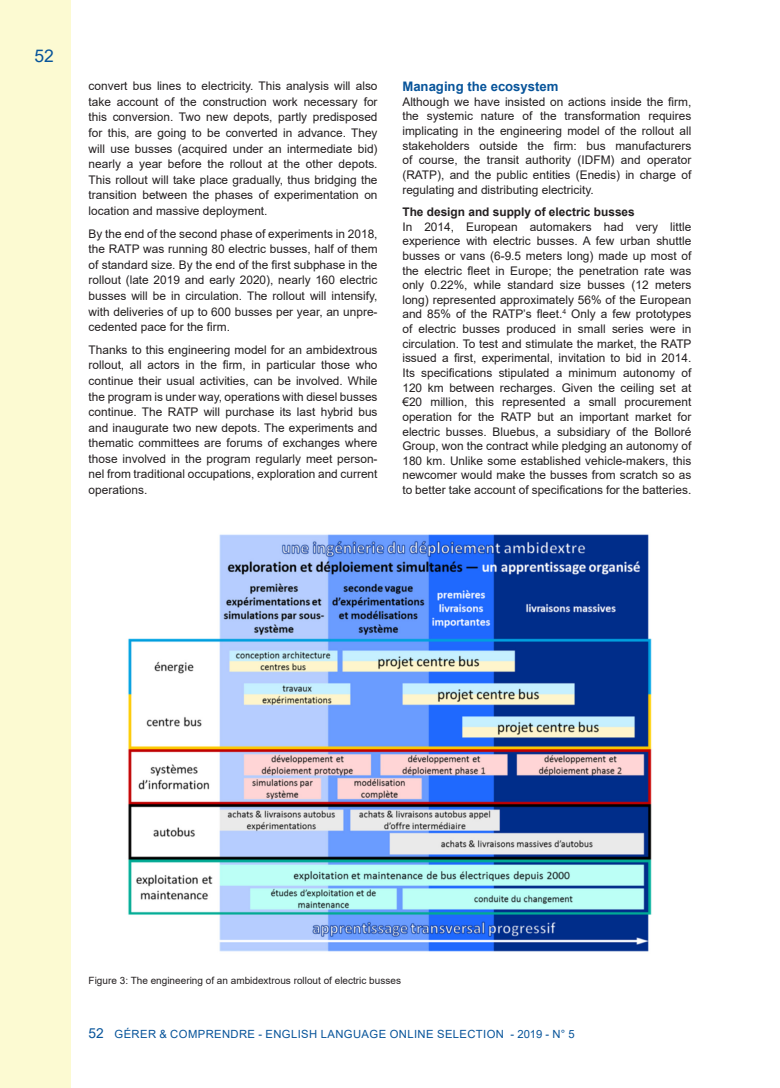
<style>
.page{position:relative;width:780px;height:1088px;background:#fff}
.page>*{position:absolute;margin:0;border:0;box-sizing:border-box;transform-origin:0 0}
.t1{font:17.5px "Arial";color:#07549a}
.Titre_2{font:700 13.12px "Arial";color:#07549a}
.texte_courant{font:11.88px/14.6px "Arial";color:#231f20;text-align:justify}
.Titre3{font:700 11.88px "Arial";color:#231f20}
.t2{font:11.25px "Arial";letter-spacing:.035em;color:#07549a}
.légende{font:10px "Arial";color:#231f20}
.s1{font-size:13.75px}
</style>
<div class="page">
<div style="left:0;top:0;width:71px;height:1088px;background:#fcfad2"></div>
<img style="left:128px;top:534px;width:524px;height:418px">
<h1 class="t1" style="left:35px;top:44px;width:21px">52</h1>
<p class="texte_courant" style="left:89px;top:78px;width:290px;line-height:15.6px">convert bus lines to electricity. This analysis will also take account of the construction work necessary for this conversion. Two new depots, partly predisposed for this, are going to be converted in advance. They will use busses (acquired under an intermediate bid) nearly a year before the rollout at the other depots.<br>This rollout will take place gradually, thus bridging the transition between the phases of experimentation on location and massive deployment.</p>
<p class="texte_courant" style="left:89px;top:225px;width:290px;line-height:15.6px">By the end of the second phase of experiments in 2018, the RATP was running 80 electric busses, half of them of standard size. By the end of the first subphase in the rollout (late 2019 and early 2020), nearly 160 electric busses will be in circulation. The rollout will intensify, with deliveries of up to 600 busses per year, an unpre&shy;cedented pace for the firm.</p>
<p class="texte_courant" style="left:89px;top:342px;width:290px;line-height:15.6px">Thanks to this engineering model for an ambidextrous rollout, all actors in the firm, in particular those who continue their usual activities, can be involved. While the program is under way, operations with diesel busses continue. The RATP will purchase its last hybrid bus and inaugurate two new depots. The experiments and thematic committees are forums of exchanges where those involved in the program regularly meet person&shy;nel from traditional occupations, exploration and current operations.</p>
<p class="Titre_2" style="left:402px;top:77px;width:158px">Managing the ecosystem</p>
<p class="texte_courant" style="left:402px;top:94px;width:290px">Although we have insisted on actions inside the firm, the systemic nature of the transformation requires implicating in the engineering model of the rollout all stakeholders outside the firm: bus manufacturers of course, the transit authority (IDFM) and operator (RATP), and the public entities (Enedis) in charge of regulating and distributing electricity.</p>
<p class="Titre3" style="left:402px;top:203px;width:234px">The design and supply of electric busses</p>
<p class="texte_courant" style="left:402px;top:219px;width:290px">In 2014, European automakers had very little experience with electric busses. A few urban shuttle busses or vans (6-9.5 meters long) made up most of the electric fleet in Europe; the penetration rate was only 0.22%, while standard size busses (12 meters long) represented approximately 56% of the European and 85% of the RATP’s fleet.<sup>4</sup> Only a few prototypes of electric busses produced in small series were in circulation. To test and stimulate the market, the RATP issued a first, experimental, invitation to bid in 2014.<br>Its specifications stipulated a minimum autonomy of 120 km between recharges. Given the ceiling set at €20 million, this represented a small procurement operation for the RATP but an important market for electric busses. Bluebus, a subsidiary of the Bolloré Group, won the contract while pledging an autonomy of 180 km. Unlike some established vehicle-makers, this newcomer would make the busses from scratch so as to better take account of specifications for the batteries.</p>
<p class="légende" style="left:89px;top:974px;width:314px">Figure 3: The engineering of an ambidextrous rollout of electric busses</p>
<p class="t2" style="left:89px;top:1026px;width:487px"><span class="s1">52</span> GÉRER &amp; COMPRENDRE - ENGLISH LANGUAGE ONLINE SELECTION - 2019 - N° 5</p>
</div>
